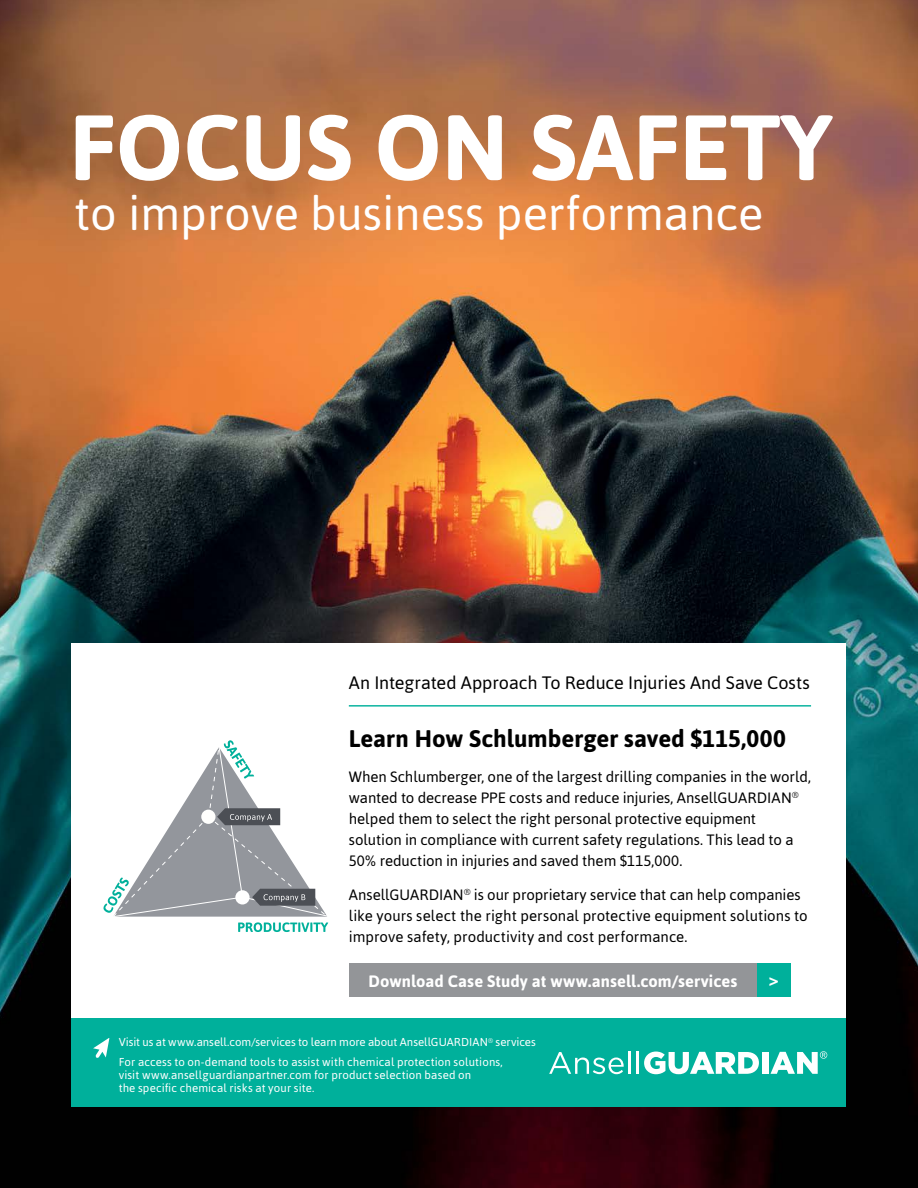
<style>
.page{position:relative;width:918px;height:1188px;background:#fff}
.page>*{position:absolute;margin:0;border:0;box-sizing:border-box;transform-origin:0 0}
.t1{font:700 92.25px "Asap";color:#fff}
.t2{font:46.8px "Asap";color:#fff}
.t3{font:700 24px "Asap";color:#000}
.t4{font:18px "Asap";letter-spacing:-.005em;color:#000}
.t5{font:700 18px "Asap";color:#fff}
.t6{font:700 16.5px "Asap";letter-spacing:.005em;color:#fff}
.t7{font:15px/21px "Asap";letter-spacing:-.005em;color:#000}
.t8{font:11.55px/19.4px "Asap";letter-spacing:.01em;color:#fff}
</style>
<div class="page">
<img style="left:0;top:0;width:918px;height:1188px">
<div style="left:71px;top:643px;width:775px;height:376px;background:#fff"></div>
<div style="left:71px;top:1019px;width:775px;height:88px;background:#00b09b"></div>
<svg style="left:549px;top:1052px;width:75px;height:22px"></svg>
<hr style="left:628px;top:1051px;width:2px;height:23px;background:#fff">
<hr style="left:636px;top:1051px;width:3px;height:23px;background:#fff">
<svg style="left:644px;top:1052px;width:115px;height:22px"></svg>
<div style="left:762px;top:1052px;width:6px;height:22px;background:#fff"></div>
<svg style="left:771px;top:1051px;width:56px;height:23px"></svg>
<svg style="left:93px;top:1038px;width:16px;height:20px"></svg>
<hr style="left:349px;top:705px;width:462px;height:2px;background:#00b09b">
<svg style="left:103px;top:740px;width:226px;height:192px"></svg>
<div style="left:349px;top:963px;width:408px;height:33px;background:#939598"></div>
<div style="left:757px;top:963px;width:34px;height:33px;background:#00b09b"></div>
<h1 class="t1" style="left:69px;top:86px;width:764px">FOCUS ON SAFETY</h1>
<h2 class="t2" style="left:74px;top:183px;width:691px">to improve business performance</h2>
<p class="t4" style="left:349px;top:671px;width:463px">An Integrated Approach To Reduce Injuries And Save Costs</p>
<h3 class="t3" style="left:349px;top:722px;width:439px">Learn How Schlumberger saved $115,000</h3>
<p class="t7" style="left:349px;top:765px;width:464px">When Schlumberger, one of the largest drilling companies in the world, wanted to decrease PPE costs and reduce injuries, AnsellGUARDIAN<sup>® </sup>helped them to select the right personal protective equipment solution in compliance with current safety regulations. This lead to a 50% reduction in injuries and saved them $115,000.</p>
<p class="t7" style="left:349px;top:884px;width:460px">AnsellGUARDIAN<sup>®</sup> is our proprietary service that can help companies like yours select the right personal protective equipment solutions to improve safety, productivity and cost performance.</p>
<p class="t6" style="left:368px;top:970px;width:370px">Download Case Study at www.ansell.com/services</p>
<p class="t5" style="left:769px;top:967px;width:12px">&gt;</p>
<p class="t8" style="left:119px;top:1032px;width:419px">Visit us at www.ansell.com/services to learn more about AnsellGUARDIAN<sup>®</sup> services<br>For access to on-demand tools to assist with chemical protection solutions,</p>
<p class="t8" style="left:119px;top:1068px;width:354px;line-height:12.9px">visit www.ansellguardianpartner.com for product selection based on the specific chemical risks at your site.</p>
</div>
